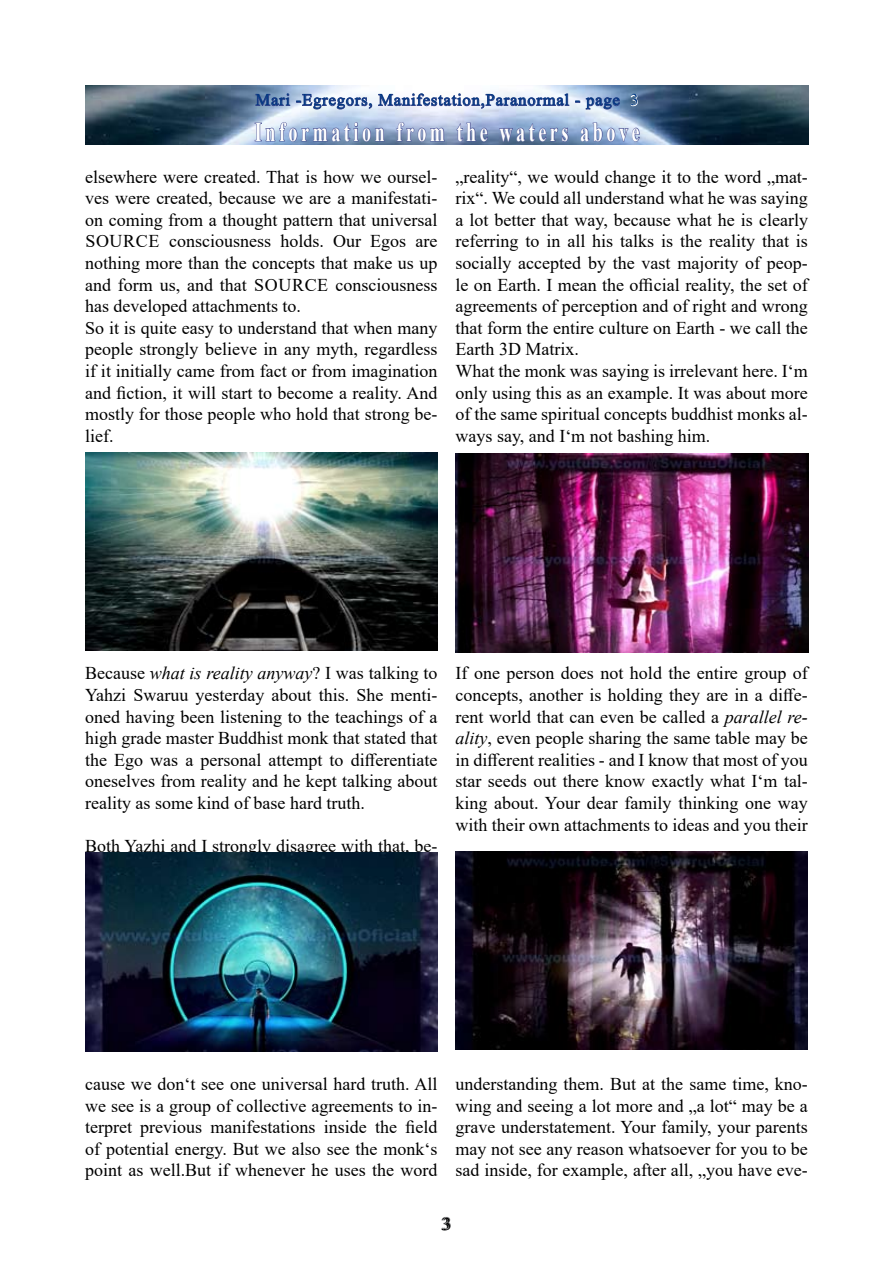
<style>
.page{position:relative;width:893px;height:1263px;background:#fff}
.page>*{position:absolute;margin:0;border:0;box-sizing:border-box;transform-origin:0 0}
.t1{font:700 27px "Times New Roman";letter-spacing:.2em;color:#fff;scale:.67 1}
.t2{font:18px/21.6px "Times New Roman";color:#000;text-align:justify}
.t3{font:16.5px "Times New Roman";letter-spacing:.05em;color:#003882}
.s1{font-style:italic}
</style>
<div class="page">
<img style="left:86px;top:85px;width:723px;height:60px">
<svg style="left:441px;top:1217px;width:10px;height:13px"></svg>
<svg style="left:255px;top:93px;width:36px;height:13px"></svg>
<svg style="left:297px;top:94px;width:75px;height:16px"></svg>
<svg style="left:378px;top:93px;width:192px;height:16px"></svg>
<svg style="left:576px;top:97px;width:44px;height:13px"></svg>
<svg style="left:630px;top:94px;width:8px;height:13px"></svg>
<svg style="left:254px;top:122px;width:131px;height:23px;background:#869cc4"></svg>
<svg style="left:396px;top:122px;width:49px;height:23px"></svg>
<svg style="left:456px;top:122px;width:32px;height:20px"></svg>
<svg style="left:499px;top:123px;width:70px;height:19px"></svg>
<svg style="left:580px;top:122px;width:60px;height:23px"></svg>
<img style="left:85px;top:452px;width:353px;height:199px">
<img style="left:85px;top:853px;width:353px;height:198px">
<img style="left:455px;top:453px;width:353px;height:199px">
<img style="left:455px;top:851px;width:353px;height:199px">
<p class="t3" style="left:256px;top:88px;width:385px">Mari -Egregors, Manifestation,Paranormal - page 3</p>
<h1 class="t1" style="left:255px;top:112px;width:576px">Information from the waters above</h1>
<p class="t2" style="left:85px;top:165px;width:354px;text-align:left">elsewhere were created. That is how we oursel&shy;ves were created, because we are a manifestati&shy;on coming from a thought pattern that universal s ource consciousness holds. Our Egos are nothing more than the concepts that make us up and form us, and that s ource consciousness has developed attachments to.<br>So it is quite easy to understand that when many people strongly believe in any myth, regardless if it initially came from fact or from imagination and fiction, it will start to become a reality. And mostly for those people who hold that strong be&shy;lief.</p>
<p class="t2" style="left:455px;top:165px;width:354px;text-align:left">„reality“, we would change it to the word „mat&shy;rix“. We could all understand what he was saying a lot better that way, because what he is clearly referring to in all his talks is the reality that is socially accepted by the vast majority of peop&shy;le on Earth. I mean the official reality, the set of agreements of perception and of right and wrong that form the entire culture on Earth - we call the Earth 3D Matrix.<br>What the monk was saying is irrelevant here. I‘m only using this as an example. It was about more of the same spiritual concepts buddhist monks al&shy;ways say, and I‘m not bashing him.</p>
<p class="t2" style="left:85px;top:662px;width:354px">Because <span class="s1">what is reality anyway</span>? I was talking to Yahzi Swaruu yesterday about this. She menti&shy;oned having been listening to the teachings of a high grade master Buddhist monk that stated that the Ego was a personal attempt to differentiate oneselves from reality and he kept talking about reality as some kind of base hard truth.</p>
<p class="t2" style="left:85px;top:835px;width:354px">Both Yazhi and I strongly disagree with that, be-</p>
<p class="t2" style="left:455px;top:662px;width:354px">If one person does not hold the entire group of concepts, another is holding they are in a diffe&shy;rent world that can even be called a <span class="s1">parallel re&shy;ality</span>, even people sharing the same table may be in different realities - and I know that most of you star seeds out there know exactly what I‘m tal&shy;king about. Your dear family thinking one way with their own attachments to ideas and you their</p>
<p class="t2" style="left:85px;top:1072px;width:354px">cause we don‘t see one universal hard truth. All we see is a group of collective agreements to in&shy;terpret previous manifestations inside the field of potential energy. But we also see the monk‘s point as well.But if whenever he uses the word</p>
<p class="t2" style="left:455px;top:1072px;width:354px">understanding them. But at the same time, kno&shy;wing and seeing a lot more and „a lot“ may be a grave understatement. Your family, your parents may not see any reason whatsoever for you to be sad inside, for example, after all, „you have eve-</p>
<p class="t2" style="left:443px;top:1212px;width:10px">3</p>
</div>
